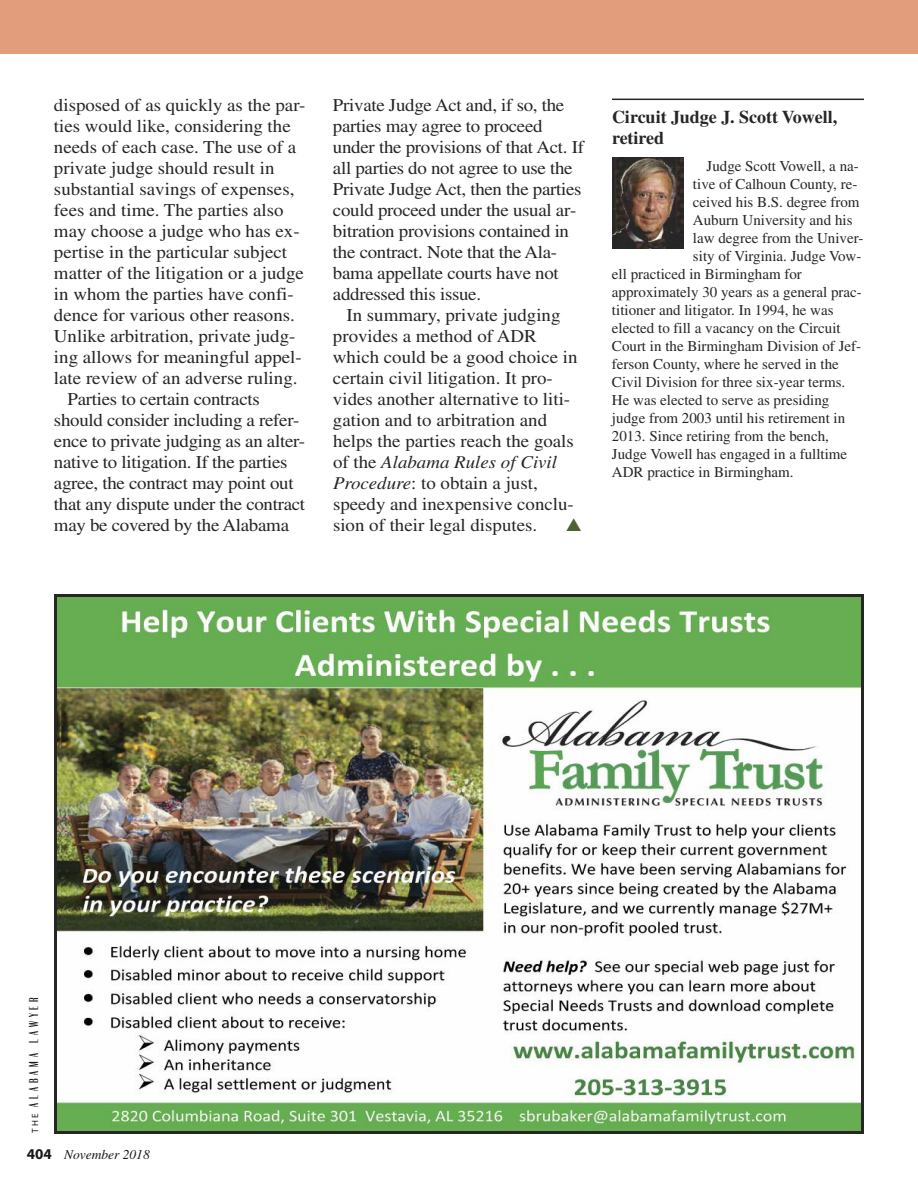
<style>
.page{position:relative;width:918px;height:1188px;background:#fff}
.page>*{position:absolute;margin:0;border:0;box-sizing:border-box;transform-origin:0 0}
.t1{font:18px/21px "Times";color:#272526;scale:1.05 1}
.t2{font:700 18px/21px "Times";color:#272526}
.t3{font:15px "Times";color:#272526}
.t4{font:500 13.5px "Britannic Com D";letter-spacing:.29em;color:#1a1718}
.t5{font:italic 13.5px "Times";color:#1a1718}
.s1{font-style:italic}
.s2{font-family:"Myriad Pro";font-weight:400;font-size:9px}
.s3{font-family:"Myriad Pro";font-weight:700;font-style:normal;font-size:15px}
</style>
<div class="page">
<hr style="left:612px;top:99px;width:252px;height:1px;background:#272526">
<img style="left:612px;top:157px;width:72px;height:92px">
<img style="left:58px;top:598px;width:802px;height:532px">
<div style="left:54px;top:594px;width:810px;height:540px;border:3px solid #272526"></div>
<div style="left:0;top:0;width:918px;height:54px;background:#e29d7d"></div>
<p class="t1" style="left:54px;top:96px;width:241px">disposed of as quickly as the par-</p>
<p class="t1" style="left:54px;top:117px;width:227px">ties would like, considering the</p>
<p class="t1" style="left:54px;top:138px;width:232px">needs of each case. The use of a</p>
<p class="t1" style="left:54px;top:159px;width:211px">private judge should result in</p>
<p class="t1" style="left:54px;top:180px;width:230px">substantial savings of expenses,</p>
<p class="t1" style="left:54px;top:201px;width:220px">fees and time. The parties also</p>
<p class="t1" style="left:54px;top:222px;width:235px">may choose a judge who has ex-</p>
<p class="t1" style="left:54px;top:243px;width:223px">pertise in the particular subject</p>
<p class="t1" style="left:54px;top:264px;width:239px">matter of the litigation or a judge</p>
<p class="t1" style="left:54px;top:285px;width:230px">in whom the parties have confi-</p>
<p class="t1" style="left:54px;top:306px;width:231px">dence for various other reasons.</p>
<p class="t1" style="left:54px;top:327px;width:231px">Unlike arbitration, private judg-</p>
<p class="t1" style="left:54px;top:348px;width:237px">ing allows for meaningful appel-</p>
<p class="t1" style="left:54px;top:369px;width:233px">late review of an adverse ruling.</p>
<p class="t1" style="left:67px;top:390px;width:185px">Parties to certain contracts</p>
<p class="t1" style="left:54px;top:411px;width:235px">should consider including a refer-</p>
<p class="t1" style="left:54px;top:432px;width:241px">ence to private judging as an alter-</p>
<p class="t1" style="left:54px;top:453px;width:224px">native to litigation. If the parties</p>
<p class="t1" style="left:54px;top:474px;width:230px">agree, the contract may point out</p>
<p class="t1" style="left:54px;top:495px;width:241px">that any dispute under the contract</p>
<p class="t1" style="left:54px;top:516px;width:225px">may be covered by the Alabama</p>
<p class="t1" style="left:333px;top:96px;width:241px">Private Judge Act and, if so, the parties may agree to proceed under the provisions of that Act. If all parties do not agree to use the<br>Private Judge Act, then the parties could proceed under the usual ar&shy;bitration provisions contained in the contract. Note that the Ala&shy;bama appellate courts have not addressed this issue.</p>
<p class="t1" style="left:333px;top:306px;width:234px;text-indent:13px">In summary, private judging provides a method of ADR which could be a good choice in certain civil litigation. It pro&shy;vides another alternative to liti&shy;gation and to arbitration and helps the parties reach the goals of the <span class="s1">Alabama Rules of Civil<br>Procedure</span>: to obtain a just, speedy and inexpensive conclu&shy;sion of their legal disputes.</p>
<p class="t2" style="left:612px;top:108px;width:227px">Circuit Judge J. Scott Vowell, retired</p>
<p class="t3" style="left:706px;top:160px;width:154px">Judge Scott Vowell, a na-</p>
<p class="t3" style="left:693px;top:178px;width:166px">tive of Calhoun County, re-</p>
<p class="t3" style="left:693px;top:196px;width:168px">ceived his B.S. degree from</p>
<p class="t3" style="left:693px;top:214px;width:161px">Auburn University and his</p>
<p class="t3" style="left:693px;top:232px;width:172px">law degree from the Univer-</p>
<p class="t3" style="left:693px;top:250px;width:170px">sity of Virginia. Judge Vow-</p>
<p class="t3" style="left:612px;top:268px;width:191px">ell practiced in Birmingham for</p>
<p class="t3" style="left:612px;top:286px;width:251px">approximately 30 years as a general prac-</p>
<p class="t3" style="left:612px;top:304px;width:223px">titioner and litigator. In 1994, he was</p>
<p class="t3" style="left:612px;top:322px;width:230px">elected to fill a vacancy on the Circuit</p>
<p class="t3" style="left:612px;top:340px;width:251px">Court in the Birmingham Division of Jef-</p>
<p class="t3" style="left:612px;top:358px;width:228px">ferson County, where he served in the</p>
<p class="t3" style="left:612px;top:376px;width:235px">Civil Division for three six-year terms.</p>
<p class="t3" style="left:612px;top:394px;width:219px">He was elected to serve as presiding</p>
<p class="t3" style="left:612px;top:412px;width:235px">judge from 2003 until his retirement in</p>
<p class="t3" style="left:612px;top:430px;width:219px">2013. Since retiring from the bench,</p>
<p class="t3" style="left:612px;top:448px;width:237px">Judge Vowell has engaged in a fulltime</p>
<p class="t3" style="left:612px;top:466px;width:183px">ADR practice in Birmingham.</p>
<p class="t4" style="left:26px;top:1133px;width:137px;rotate:-90deg"><span class="s2">The</span> Alabama Lawyer</p>
<p class="t5" style="left:27px;top:1150px;width:124px"><span class="s3">404</span> November 2018</p>
</div>
